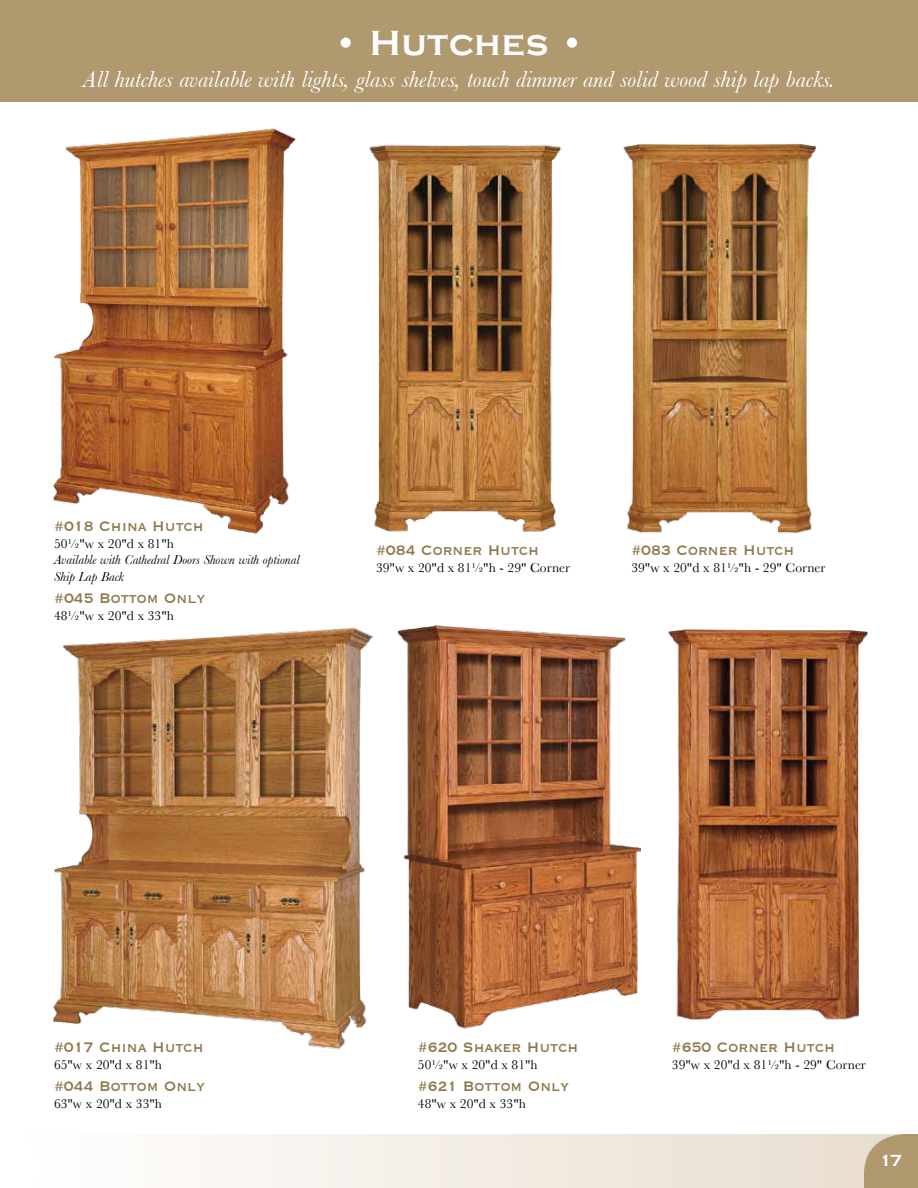
<style>
.page{position:relative;width:918px;height:1188px;background:#fff}
.page>*{position:absolute;margin:0;border:0;box-sizing:border-box;transform-origin:0 0}
.t1{font:700 36px "Copperplate Gothic";letter-spacing:.03em;color:#fff}
.t2{font:italic 24px "Baskerville";color:#fff}
.t3{font:18px "Copperplate";color:#8e784d;scale:.9 1}
.t4{font:700 16.5px "Copperplate Gothic";color:#fff}
.t5{font:13.5px "Baskerville";color:#000}
.t6{font:italic 13.5px/16.5px "Baskerville";color:#000}
</style>
<div class="page">
<div style="left:0;top:1134px;width:918px;height:54px;background:linear-gradient(to right,#fff,#e7dccd)"></div>
<svg style="left:864px;top:1134px;width:54px;height:54px"></svg>
<div style="left:0;top:0;width:918px;height:101px;background:#b0986f"></div>
<img style="left:623px;top:143px;width:194px;height:391px">
<img style="left:369px;top:144px;width:192px;height:388px">
<img style="left:668px;top:629px;width:200px;height:391px">
<img style="left:397px;top:625px;width:244px;height:404px">
<img style="left:53px;top:128px;width:243px;height:406px">
<img style="left:53px;top:627px;width:320px;height:422px">
<h1 class="t1" style="left:334px;top:23px;width:252px">• Hutches •</h1>
<h2 class="t2" style="left:83px;top:65px;width:754px">All hutches available with lights, glass shelves, touch dimmer and solid wood ship lap backs.</h2>
<h3 class="t3" style="left:54px;top:515px;width:168px">#018 China Hutch</h3>
<p class="t5" style="left:54px;top:535px;width:121px">50½"w x 20"d x 81"h</p>
<p class="t6" style="left:54px;top:552px;width:247px">Available with Cathedral Doors Shown with optional<br>Ship Lap Back</p>
<h3 class="t3" style="left:54px;top:587px;width:170px">#045 Bottom Only</h3>
<p class="t5" style="left:54px;top:608px;width:121px">48½"w x 20"d x 33"h</p>
<h3 class="t3" style="left:376px;top:539px;width:183px">#084 Corner Hutch</h3>
<p class="t5" style="left:376px;top:559px;width:195px">39"w x 20"d x 81½"h - 29" Corner</p>
<h3 class="t3" style="left:631px;top:539px;width:183px">#083 Corner Hutch</h3>
<p class="t5" style="left:631px;top:559px;width:195px">39"w x 20"d x 81½"h - 29" Corner</p>
<h3 class="t3" style="left:54px;top:1036px;width:168px">#017 China Hutch</h3>
<p class="t5" style="left:54px;top:1056px;width:110px">65"w x 20"d x 81"h</p>
<h3 class="t3" style="left:54px;top:1075px;width:170px">#044 Bottom Only</h3>
<p class="t5" style="left:54px;top:1095px;width:110px">63"w x 20"d x 33"h</p>
<h3 class="t3" style="left:418px;top:1036px;width:180px">#620 Shaker Hutch</h3>
<p class="t5" style="left:418px;top:1056px;width:121px">50½"w x 20"d x 81"h</p>
<h3 class="t3" style="left:418px;top:1075px;width:170px">#621 Bottom Only</h3>
<p class="t5" style="left:418px;top:1095px;width:110px">48"w x 20"d x 33"h</p>
<h3 class="t3" style="left:672px;top:1036px;width:183px">#650 Corner Hutch</h3>
<p class="t5" style="left:672px;top:1056px;width:195px">39"w x 20"d x 81½"h - 29" Corner</p>
<p class="t4" style="left:880px;top:1151px;width:24px">17</p>
</div>
